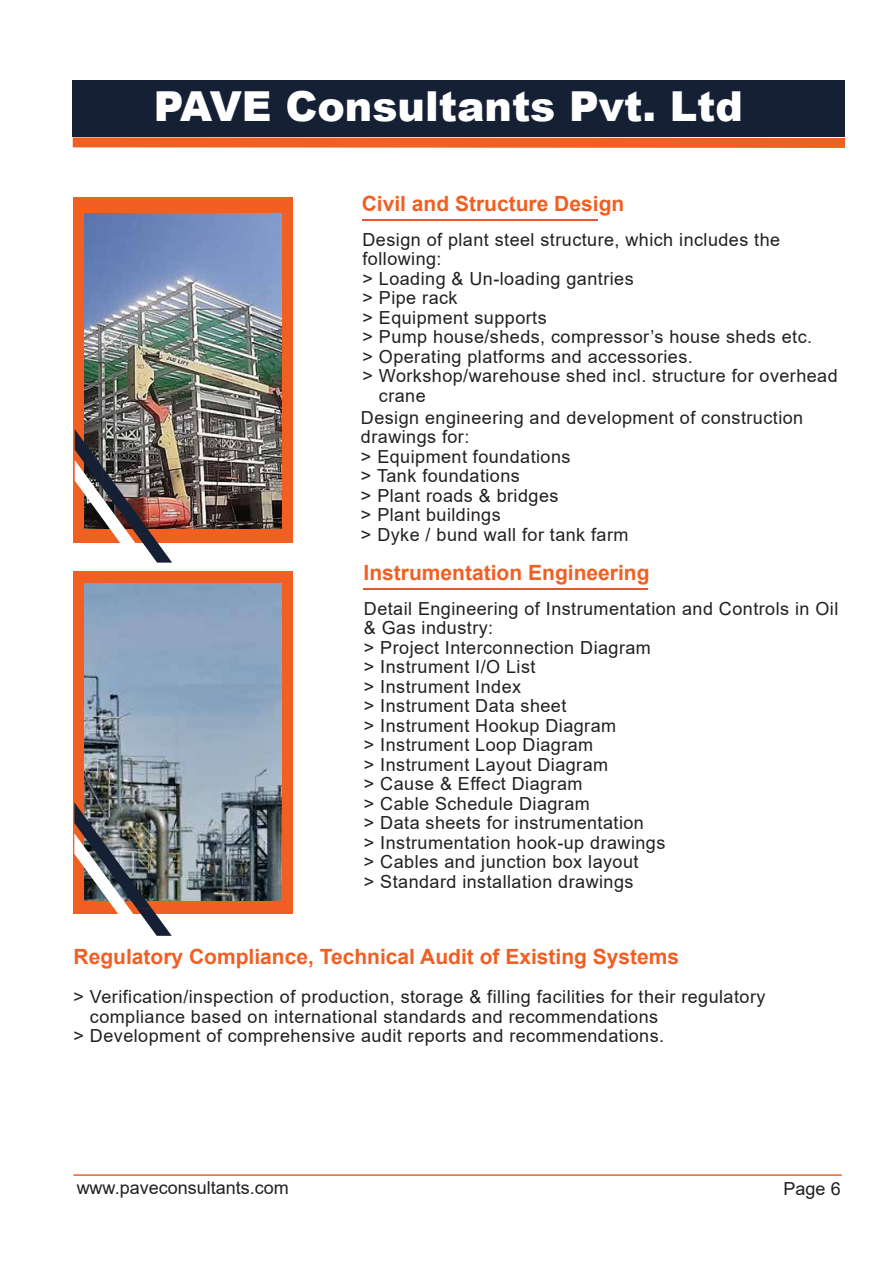
<style>
.page{position:relative;width:893px;height:1263px;background:#fff}
.page>*{position:absolute;margin:0;border:0;box-sizing:border-box;transform-origin:0 0}
.t1{font:900 41.4px "Arial";color:#fff}
.t2{font:700 21px "Arial";color:#f15f22}
.t3{font:18px/19.5px "Arial";letter-spacing:.025em;color:#231f20}
.t4{font:18px "Arial";color:#231f20}
</style>
<div class="page">
<hr style="left:73px;top:1174px;width:769px;height:2px;background:#f15f22">
<div style="left:73px;top:81px;width:772px;height:56px;background:#152034"></div>
<svg style="left:73px;top:137px;width:772px;height:11px;background:#f26e36"></svg>
<div style="left:74px;top:571px;width:219px;height:343px;background:#f15f22"></div>
<img style="left:85px;top:584px;width:197px;height:316px">
<div style="left:74px;top:197px;width:219px;height:346px;background:#f15f22"></div>
<img style="left:85px;top:213px;width:197px;height:316px">
<img style="left:75px;top:429px;width:97px;height:134px">
<hr style="left:362px;top:219px;width:235px;height:2px;background:#ea542f">
<hr style="left:363px;top:588px;width:284px;height:2px;background:#ea542f">
<img style="left:74px;top:802px;width:98px;height:134px">
<h1 class="t1" style="left:154px;top:77px;width:591px">PAVE Consultants Pvt. Ltd</h1>
<p class="t2" style="left:362px;top:189px;width:264px">Civil and Structure Design</p>
<p class="t3" style="left:363px;top:230px;width:419px">Design of plant steel structure, which includes the</p>
<p class="t3" style="left:363px;top:249px;width:81px">following:</p>
<p class="t3" style="left:363px;top:269px;width:273px">&gt; Loading &amp; Un-loading gantries</p>
<p class="t3" style="left:363px;top:288px;width:97px">&gt; Pipe rack</p>
<p class="t3" style="left:363px;top:308px;width:186px">&gt; Equipment supports</p>
<p class="t3" style="left:363px;top:327px;width:451px">&gt; Pump house/sheds, compressor’s house sheds etc.</p>
<p class="t3" style="left:363px;top:347px;width:332px">&gt; Operating platforms and accessories.</p>
<p class="t3" style="left:363px;top:366px;width:477px">&gt; Workshop/warehouse shed incl. structure for overhead</p>
<p class="t3" style="left:379px;top:386px;width:48px">crane</p>
<p class="t3" style="left:361px;top:407px;width:444px">Design engineering and development of construction drawings for:<br>&gt; Equipment foundations<br>&gt; Tank foundations<br>&gt; Plant roads &amp; bridges<br>&gt; Plant buildings<br>&gt; Dyke / bund wall for tank farm</p>
<p class="t2" style="left:364px;top:557px;width:287px">Instrumentation Engineering</p>
<p class="t3" style="left:364px;top:598px;width:476px">Detail Engineering of Instrumentation and Controls in Oil &amp; Gas industry:<br>&gt; Project Interconnection Diagram<br>&gt; Instrument I/O List<br>&gt; Instrument Index<br>&gt; Instrument Data sheet<br>&gt; Instrument Hookup Diagram<br>&gt; Instrument Loop Diagram<br>&gt; Instrument Layout Diagram<br>&gt; Cause &amp; Effect Diagram<br>&gt; Cable Schedule Diagram<br>&gt; Data sheets for instrumentation<br>&gt; Instrumentation hook-up drawings<br>&gt; Cables and junction box layout<br>&gt; Standard installation drawings</p>
<p class="t2" style="left:74px;top:942px;width:607px">Regulatory Compliance, Technical Audit of Existing Systems</p>
<p class="t3" style="left:74px;top:987px;width:693px">&gt; Verification/inspection of production, storage &amp; filling facilities for their regulatory</p>
<p class="t3" style="left:90px;top:1006px;width:570px">compliance based on international standards and recommendations</p>
<p class="t3" style="left:74px;top:1026px;width:592px">&gt; Development of comprehensive audit reports and recommendations.</p>
<p class="t4" style="left:77px;top:1175px;width:214px">www.paveconsultants.com</p>
<p class="t3" style="left:784px;top:1179px;width:59px">Page 6</p>
</div>
